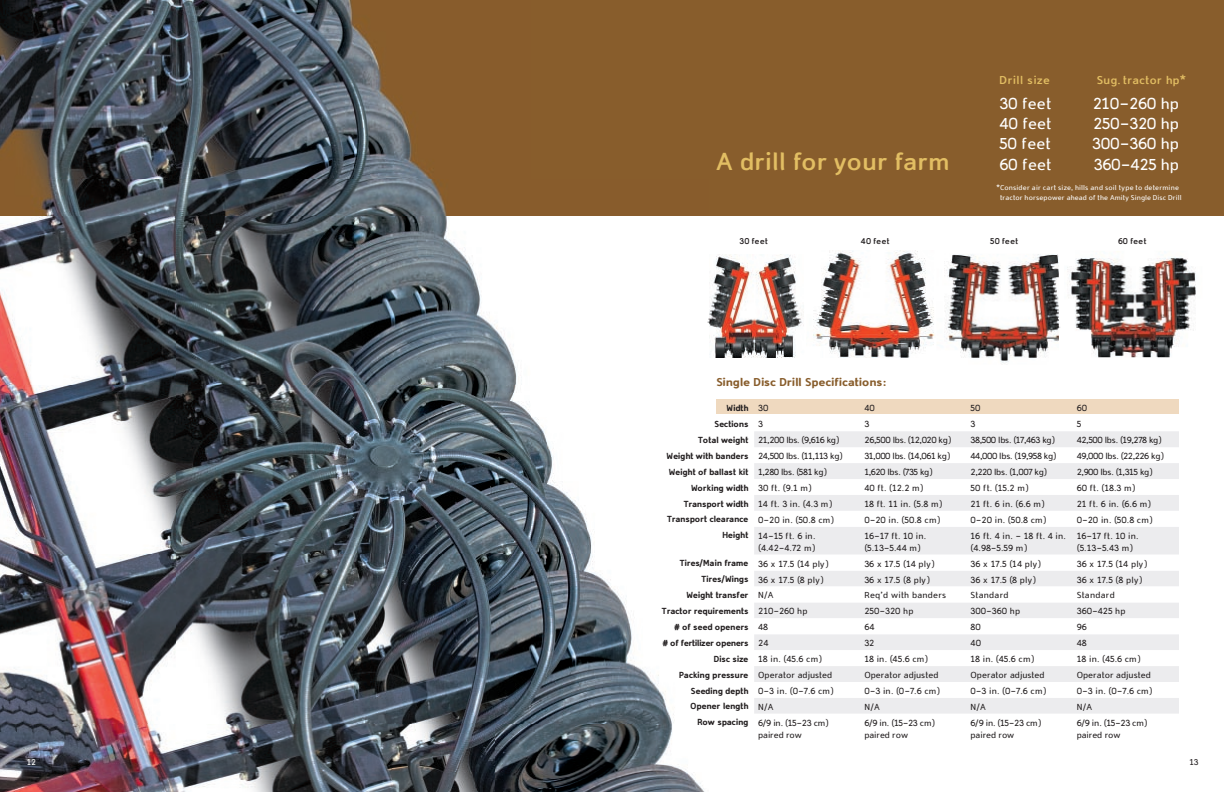
<style>
.page{position:relative;width:1224px;height:792px;background:#fff}
.page>*{position:absolute;margin:0;border:0;box-sizing:border-box;transform-origin:0 0}
.t1{font:700 28px "Domestos 98";letter-spacing:-.03em;color:#e2be63}
.t2{font:18px "Domestos 98";letter-spacing:-.015em;color:#fff}
.t3{font:900 13px "Domestos 98";letter-spacing:-.015em;color:#885d2c}
.t4{font:700 13px "Domestos 98";letter-spacing:-.005em;color:#e2be63}
.t5{font:10px/12px "Domestos 98";letter-spacing:-.02em;color:#231f20}
.t6{font:10px "Domestos 98";letter-spacing:-.04em;color:#231f20}
.t7{font:900 10px "Domestos 98";letter-spacing:-.02em;color:#231f20;scale:.95 1}
.t8{font:10px/12px "Domestos 98";color:#231f20}
.t9{font:900 10px "Domestos 98";letter-spacing:-.04em;color:#231f20;scale:.95 1}
.t10{font:700 9.5px "Domestos 98";color:#231f20}
.t11{font:9.5px "Domestos 98";color:#fff}
.t12{font:9.5px "Domestos 98";color:#231f20}
.t13{font:8px/10px "Domestos 98";letter-spacing:-.005em;color:#fff;text-align:center}
.s1{font-weight:400}
.s2{font-weight:900}
</style>
<div class="page">
<div style="left:0;top:0;width:1224px;height:216px;background:#885d2c"></div>
<img style="left:0;top:0;width:705px;height:792px">
<img style="left:813px;top:251px;width:122px;height:106px">
<img style="left:701px;top:255px;width:103px;height:102px">
<img style="left:1067px;top:257px;width:129px;height:100px">
<img style="left:944px;top:254px;width:116px;height:109px">
<div style="left:716px;top:399px;width:463px;height:15px;background:#efd9bf"></div>
<svg style="left:754px;top:431px;width:425px;height:80px;fill:#ececee"></svg>
<svg style="left:754px;top:479px;width:425px;height:16px"></svg>
<svg style="left:754px;top:527px;width:425px;height:187px;fill:#ececee"></svg>
<h1 class="t1" style="left:716px;top:145px;width:236px">A drill for your farm</h1>
<h3 class="t4" style="left:1000px;top:72px;width:52px">Drill size</h3>
<h3 class="t4" style="left:1097px;top:72px;width:91px">Sug. tractor hp*</h3>
<h2 class="t2" style="left:1000px;top:93px;width:54px">30 feet</h2>
<h2 class="t2" style="left:1093px;top:93px;width:88px">210-260 hp</h2>
<h2 class="t2" style="left:1000px;top:113px;width:54px">40 feet</h2>
<h2 class="t2" style="left:1093px;top:113px;width:88px">250-320 hp</h2>
<h2 class="t2" style="left:1000px;top:133px;width:53px">50 feet</h2>
<h2 class="t2" style="left:1092px;top:133px;width:89px">300-360 hp</h2>
<h2 class="t2" style="left:1000px;top:154px;width:54px">60 feet</h2>
<h2 class="t2" style="left:1094px;top:154px;width:87px">360-425 hp</h2>
<p class="t13" style="left:997px;top:183px;width:187px">* Consider air cart size, hills and soil type to determine tractor horsepower ahead of the Amity Single Disc Drill</p>
<p class="t10" style="left:740px;top:236px;width:30px">30 feet</p>
<p class="t10" style="left:861px;top:236px;width:31px">40 feet</p>
<p class="t10" style="left:990px;top:236px;width:30px">50 feet</p>
<p class="t10" style="left:1118px;top:236px;width:30px">60 feet</p>
<h3 class="t3" style="left:716px;top:374px;width:172px">Single Disc Drill Specifications:</h3>
<p class="t7" style="left:727px;top:402px;width:46px">Width <span class="s1">30</span></p>
<p class="t5" style="left:864px;top:402px;width:12px">40</p>
<p class="t5" style="left:971px;top:402px;width:11px">50</p>
<p class="t5" style="left:1077px;top:402px;width:12px">60</p>
<p class="t7" style="left:715px;top:418px;width:53px">Sections <span class="s1">3</span></p>
<p class="t5" style="left:864px;top:418px;width:6px">3</p>
<p class="t5" style="left:971px;top:418px;width:6px">3</p>
<p class="t5" style="left:1077px;top:418px;width:6px">5</p>
<p class="t6" style="left:698px;top:434px;width:143px"><span class="s2">Total weight</span> 21,200 lbs. (9,616 kg)</p>
<p class="t6" style="left:864px;top:434px;width:89px">26,500 lbs. (12,020 kg)</p>
<p class="t6" style="left:971px;top:434px;width:86px">38,500 lbs. (17,463 kg)</p>
<p class="t6" style="left:1077px;top:434px;width:87px">42,500 lbs. (19,278 kg)</p>
<p class="t6" style="left:667px;top:450px;width:178px"><span class="s2">Weight with banders</span> 24,500 lbs. (11,113 kg)</p>
<p class="t6" style="left:864px;top:450px;width:88px">31,000 lbs. (14,061 kg)</p>
<p class="t6" style="left:971px;top:450px;width:88px">44,000 lbs. (19,958 kg)</p>
<p class="t6" style="left:1077px;top:450px;width:89px">49,000 lbs. (22,226 kg)</p>
<p class="t7" style="left:669px;top:466px;width:168px">Weight of ballast kit <span class="s1">1,280 lbs. (581 kg)</span></p>
<p class="t6" style="left:864px;top:466px;width:70px">1,620 lbs. (735 kg)</p>
<p class="t6" style="left:971px;top:466px;width:78px">2,220 lbs. (1,007 kg)</p>
<p class="t6" style="left:1077px;top:466px;width:78px">2,900 lbs. (1,315 kg)</p>
<p class="t7" style="left:691px;top:482px;width:129px">Working width <span class="s1">30 ft. (9.1 m)</span></p>
<p class="t5" style="left:864px;top:482px;width:61px">40 ft. (12.2 m)</p>
<p class="t5" style="left:971px;top:482px;width:60px">50 ft. (15.2 m)</p>
<p class="t5" style="left:1077px;top:482px;width:60px">60 ft. (18.3 m)</p>
<p class="t5" style="left:684px;top:498px;width:150px"><span class="s2">Transport width</span> 14 ft. 3 in. (4.3 m)</p>
<p class="t5" style="left:864px;top:498px;width:80px">18 ft. 11 in. (5.8 m)</p>
<p class="t5" style="left:971px;top:498px;width:76px">21 ft. 6 in. (6.6 m)</p>
<p class="t5" style="left:1077px;top:498px;width:76px">21 ft. 6 in. (6.6 m)</p>
<p class="t7" style="left:667px;top:513px;width:177px">Transport clearance <span class="s1">0-20 in. (50.8 cm)</span></p>
<p class="t5" style="left:864px;top:513px;width:78px">0-20 in. (50.8 cm)</p>
<p class="t5" style="left:971px;top:513px;width:78px">0-20 in. (50.8 cm)</p>
<p class="t5" style="left:1077px;top:513px;width:78px">0-20 in. (50.8 cm)</p>
<p class="t8" style="left:722px;top:529px;width:95px;text-align:right"><span class="s2">Height</span> 14-15 ft. 6 in. (4.42-4.72 m)</p>
<p class="t8" style="left:864px;top:529px;width:63px">16-17 ft. 10 in. (5.13-5.44 m)</p>
<p class="t8" style="left:971px;top:529px;width:97px">16 ft. 4 in. - 18 ft. 4 in. (4.98-5.59 m)</p>
<p class="t8" style="left:1077px;top:529px;width:63px">16-17 ft. 10 in. (5.13-5.43 m)</p>
<p class="t7" style="left:680px;top:557px;width:158px">Tires/Main frame <span class="s1">36 x 17.5 (14 ply)</span></p>
<p class="t5" style="left:864px;top:557px;width:72px">36 x 17.5 (14 ply)</p>
<p class="t5" style="left:971px;top:557px;width:72px">36 x 17.5 (14 ply)</p>
<p class="t5" style="left:1077px;top:557px;width:72px">36 x 17.5 (14 ply)</p>
<p class="t5" style="left:701px;top:573px;width:124px"><span class="s2">Tires/Wings</span> 36 x 17.5 (8 ply)</p>
<p class="t5" style="left:864px;top:573px;width:67px">36 x 17.5 (8 ply)</p>
<p class="t5" style="left:971px;top:573px;width:67px">36 x 17.5 (8 ply)</p>
<p class="t5" style="left:1077px;top:573px;width:67px">36 x 17.5 (8 ply)</p>
<p class="t7" style="left:686px;top:589px;width:94px">Weight transfer <span class="s1">N/A</span></p>
<p class="t8" style="left:864px;top:589px;width:84px">Req’d with banders</p>
<p class="t8" style="left:971px;top:589px;width:40px">Standard</p>
<p class="t8" style="left:1077px;top:589px;width:40px">Standard</p>
<p class="t7" style="left:662px;top:605px;width:155px">Tractor requirements <span class="s1">210-260 hp</span></p>
<p class="t5" style="left:864px;top:605px;width:51px">250-320 hp</p>
<p class="t5" style="left:971px;top:605px;width:51px">300-360 hp</p>
<p class="t5" style="left:1077px;top:605px;width:51px">360-425 hp</p>
<p class="t7" style="left:674px;top:621px;width:100px"># of seed openers <span class="s1">48</span></p>
<p class="t5" style="left:864px;top:621px;width:12px">64</p>
<p class="t5" style="left:971px;top:621px;width:12px">80</p>
<p class="t5" style="left:1077px;top:621px;width:12px">96</p>
<p class="t9" style="left:663px;top:637px;width:113px"># of fertilizer openers <span class="s1">24</span></p>
<p class="t5" style="left:864px;top:637px;width:12px">32</p>
<p class="t5" style="left:971px;top:637px;width:12px">40</p>
<p class="t5" style="left:1077px;top:637px;width:12px">48</p>
<p class="t5" style="left:714px;top:653px;width:110px"><span class="s2">Disc size</span> 18 in. (45.6 cm)</p>
<p class="t5" style="left:864px;top:653px;width:65px">18 in. (45.6 cm)</p>
<p class="t5" style="left:971px;top:653px;width:65px">18 in. (45.6 cm)</p>
<p class="t5" style="left:1077px;top:653px;width:65px">18 in. (45.6 cm)</p>
<p class="t5" style="left:679px;top:669px;width:155px"><span class="s2">Packing pressure</span> Operator adjusted</p>
<p class="t5" style="left:864px;top:669px;width:76px">Operator adjusted</p>
<p class="t5" style="left:971px;top:669px;width:76px">Operator adjusted</p>
<p class="t5" style="left:1077px;top:669px;width:76px">Operator adjusted</p>
<p class="t5" style="left:691px;top:685px;width:145px"><span class="s2">Seeding depth</span> 0-3 in. (0-7.6 cm)</p>
<p class="t5" style="left:864px;top:685px;width:77px">0-3 in. (0-7.6 cm)</p>
<p class="t5" style="left:971px;top:685px;width:77px">0-3 in. (0-7.6 cm)</p>
<p class="t5" style="left:1077px;top:685px;width:77px">0-3 in. (0-7.6 cm)</p>
<p class="t7" style="left:691px;top:700px;width:89px">Opener length <span class="s1">N/A</span></p>
<p class="t5" style="left:864px;top:700px;width:17px">N/A</p>
<p class="t5" style="left:971px;top:700px;width:17px">N/A</p>
<p class="t5" style="left:1077px;top:700px;width:17px">N/A</p>
<p class="t5" style="left:758px;top:716px;width:72px;text-indent:-61px"><span class="s2">Row spacing</span> 6/9 in. (15-23 cm) paired row</p>
<p class="t5" style="left:864px;top:716px;width:72px">6/9 in. (15-23 cm) paired row</p>
<p class="t5" style="left:971px;top:716px;width:72px">6/9 in. (15-23 cm) paired row</p>
<p class="t5" style="left:1077px;top:716px;width:72px">6/9 in. (15-23 cm) paired row</p>
<p class="t11" style="left:27px;top:757px;width:11px">12</p>
<p class="t12" style="left:1190px;top:757px;width:10px">13</p>
</div>
